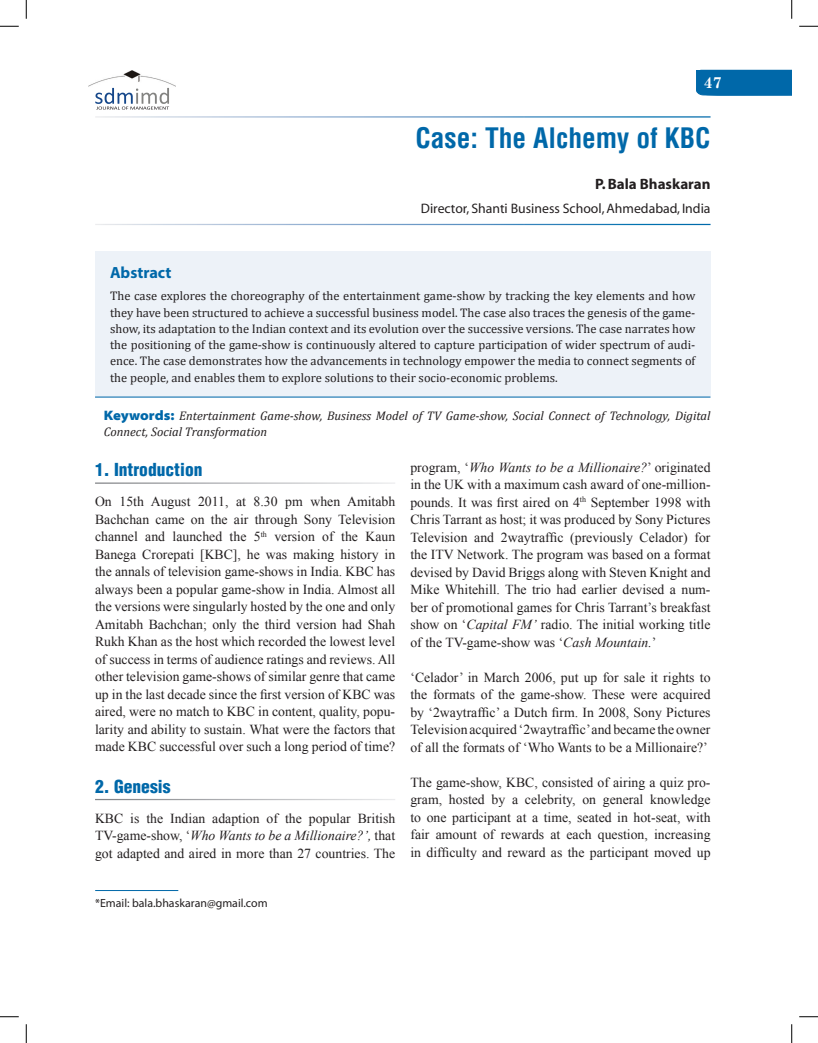
<style>
.page{position:relative;width:818px;height:1043px;background:#fff}
.page>*{position:absolute;margin:0;border:0;box-sizing:border-box;transform-origin:0 0}
.AT{font:700 condensed 27.5px "Helvetica";color:#0068a9}
.t1{font:900 condensed 17.5px "Helvetica";color:#0068a9}
.Abs_Head{font:700 16.25px "Myriad Pro";color:#0068a9}
.Folio{font:700 15.62px "Century Schoolbook";color:#fff}
.Author{font:700 15px "Myriad";color:#231f20}
.Text{font:13.75px/17.5px "Times New Roman";color:#231f20;text-align:justify}
.Text_Ind{font:13.75px/17.5px "Times New Roman";color:#231f20;text-align:justify}
.Affiliation{font:13.75px "Myriad";color:#231f20}
.Abs_Text1{font:12.5px/16.2px "Cambria";color:#231f20;text-align:justify}
.Keyword{font:italic 12.5px/16.2px "Cambria";color:#231f20}
.Footnote{font:11.88px "Myriad Pro";color:#231f20}
.s1{font-family:"Myriad Pro";font-weight:900;font-style:normal;font-stretch:semi-expanded;font-size:13.75px;color:#0068a9}
.s2{font-style:italic}
</style>
<div class="page">
<div style="left:696px;top:70px;width:95px;height:26px;background:#0068a9"></div>
<hr style="left:95px;top:890px;width:83px;height:1px;background:#0068a9">
<img style="left:89px;top:71px;width:87px;height:39px">
<img style="left:98px;top:106px;width:52px;height:4px">
<img style="left:105px;top:88px;width:64px;height:16px">
<div style="left:95px;top:251px;width:615px;height:147px;background:#edf2f8"></div>
<hr style="left:95px;top:397px;width:615px;height:1px;background:#0068a9">
<svg style="left:0;top:25px;width:19px;height:2px"></svg>
<svg style="left:799px;top:25px;width:19px;height:2px"></svg>
<svg style="left:0;top:1016px;width:19px;height:1px"></svg>
<svg style="left:799px;top:1016px;width:19px;height:1px"></svg>
<svg style="left:25px;top:0;width:2px;height:19px"></svg>
<svg style="left:25px;top:1024px;width:2px;height:18px"></svg>
<svg style="left:791px;top:0;width:1px;height:19px"></svg>
<svg style="left:791px;top:1024px;width:1px;height:18px"></svg>
<p class="Folio" style="left:715px;top:69px;width:19px">47</p>
<p class="Folio" style="left:703px;top:70px;width:19px">47</p>
<p class="AT" style="left:415px;top:121px;width:296px">Case: The Alchemy of KBC</p>
<p class="Author" style="left:595px;top:176px;width:117px">P. Bala Bhaskaran</p>
<p class="Affiliation" style="left:421px;top:201px;width:291px">Director, Shanti Business School, Ahmedabad, India</p>
<p class="Abs_Head" style="left:110px;top:262px;width:63px">Abstract</p>
<p class="Abs_Text1" style="left:110px;top:288px;width:587px">The case explores the choreography of the entertainment game-show by tracking the key elements and how they have been structured to achieve a successful business model. The case also traces the genesis of the game&shy;show, its adaptation to the Indian context and its evolution over the successive versions. The case narrates how the positioning of the game-show is continuously altered to capture participation of wider spectrum of audi&shy;ence. The case demonstrates how the advancements in technology empower the media to connect segments of the people, and enables them to explore solutions to their socio-economic problems.</p>
<p class="Keyword" style="left:104px;top:407px;width:608px"><span class="s1">Keywords:</span> Entertainment Game-show, Business Model of TV Game-show, Social Connect of Technology, Digital<br>Connect, Social Transformation</p>
<h1 class="t1" style="left:95px;top:459px;width:109px">1. Introduction</h1>
<p class="Text" style="left:95px;top:492px;width:302px">On 15th August 2011, at 8.30 pm when Amitabh Bachchan came on the air through Sony Television channel and launched the 5<sup>th</sup> version of the Kaun Banega Crorepati [KBC], he was making history in the annals of television game-shows in India. KBC has always been a popular game-show in India. Almost all the versions were singularly hosted by the one and only Amitabh Bachchan; only the third version had Shah Rukh Khan as the host which recorded the lowest level of success in terms of audience ratings and reviews. All other television game-shows of similar genre that came up in the last decade since the first version of KBC was aired, were no match to KBC in content, quality, popu&shy;larity and ability to sustain. What were the factors that made KBC successful over such a long period of time?</p>
<h1 class="t1" style="left:95px;top:775px;width:77px">2. Genesis</h1>
<p class="Text" style="left:95px;top:809px;width:302px">KBC is the Indian adaption of the popular British TV-game-show, ‘<span class="s2">Who Wants to be a Millionaire?’,</span> that got adapted and aired in more than 27 countries. The</p>
<p class="Text" style="left:410px;top:458px;width:301px">program, ‘<span class="s2">Who Wants to be a Millionaire?</span>’ originated in the UK with a maximum cash award of one-million&shy;pounds. It was first aired on 4<sup>th</sup> September 1998 with Chris Tarrant as host; it was produced by Sony Pictures Television and 2waytraffic (previously Celador) for the ITV Network. The program was based on a format devised by David Briggs along with Steven Knight and Mike Whitehill. The trio had earlier devised a num&shy;ber of promotional games for Chris Tarrant’s breakfast show on ‘<span class="s2">Capital FM’</span> radio. The initial working title of the TV-game-show was ‘<span class="s2">Cash Mountain.</span>’</p>
<p class="Text_Ind" style="left:410px;top:668px;width:301px">‘Celador’ in March 2006, put up for sale it rights to the formats of the game-show. These were acquired by ‘2waytraffic’ a Dutch firm. In 2008, Sony Pictures Television acquired ‘2waytraffic’ and became the owner of all the formats of ‘Who Wants to be a Millionaire?’</p>
<p class="Text_Ind" style="left:410px;top:773px;width:301px">The game-show, KBC, consisted of airing a quiz pro&shy;gram, hosted by a celebrity, on general knowledge to one participant at a time, seated in hot-seat, with fair amount of rewards at each question, increasing in difficulty and reward as the participant moved up</p>
<p class="Footnote" style="left:95px;top:895px;width:174px">*Email: bala.bhaskaran@gmail.com</p>
</div>
